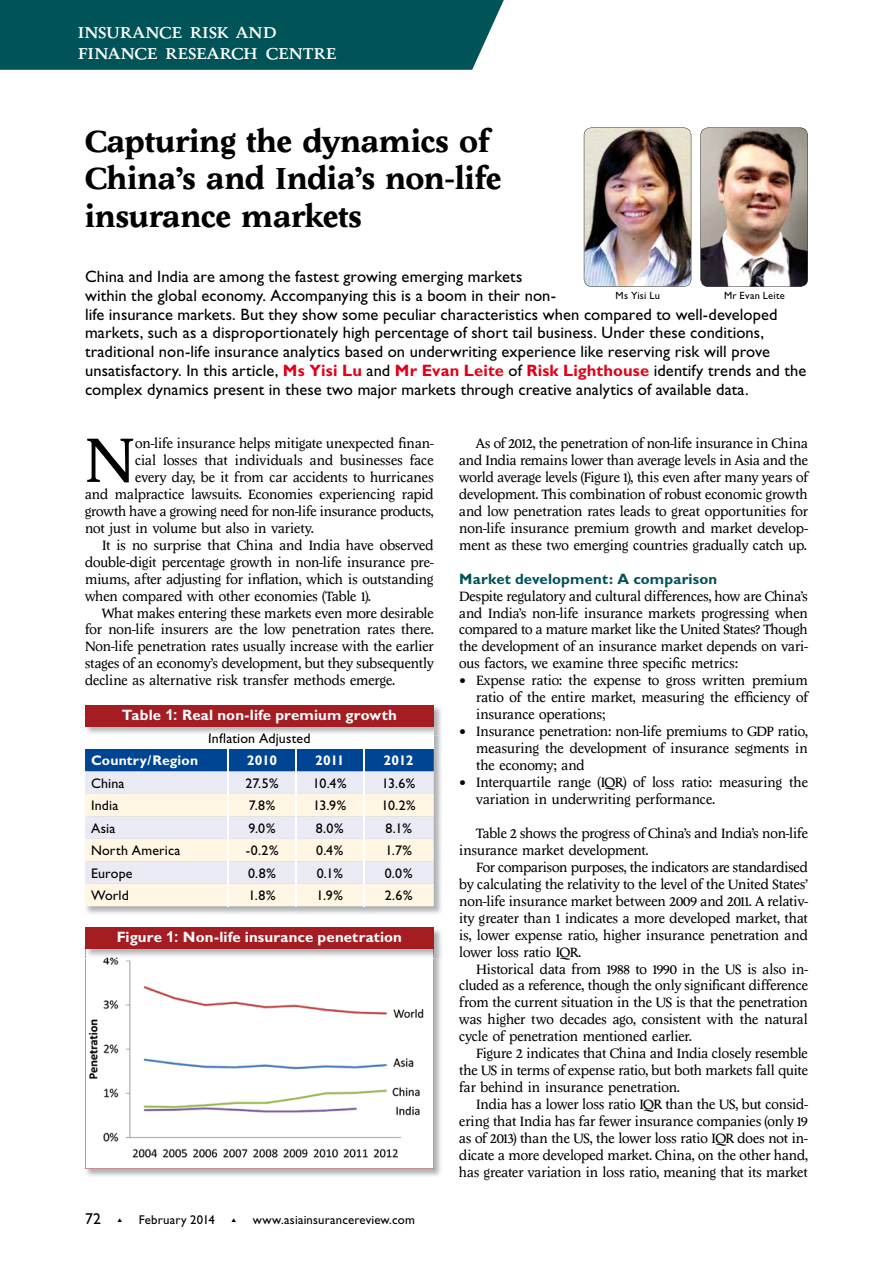
<style>
.page{position:relative;width:893px;height:1263px;background:#fff}
.page>*{position:absolute;margin:0;border:0;box-sizing:border-box;transform-origin:0 0}
.t1{font:64.8px "Economist 101";color:#000}
.t2{font:700 31.5px/37.5px "Economist 101";letter-spacing:.005em;color:#000}
.t3{font:22.5px/21px "Economist 101 Small Cap";letter-spacing:-.01em;color:#fff}
.t4{font:16.5px/18.8px "Gill Sans";letter-spacing:.005em;color:#000}
.t5{font:15.75px "Gill Sans";color:#000}
.t6{font:700 15px "Gill Sans";letter-spacing:.01em;color:#fff}
.t7{font:700 15px "Gill Sans";letter-spacing:.01em;color:#005356}
.t8{font:13.95px/17px "Economist 101";letter-spacing:-.01em;color:#000;text-align:justify}
.t9{font:13.95px "Gill Sans";letter-spacing:.01em;color:#000}
.t10{font:700 13.95px "Gill Sans";letter-spacing:.01em;color:#fff}
.t11{font:12.75px "Gill Sans";letter-spacing:.015em;color:#000}
.t12{font:10.5px "Gill Sans";letter-spacing:.025em;color:#000}
.s1{font-weight:700;color:#e2001a}
.s2{font-family:"Arial"}
</style>
<div class="page">
<div style="left:0;top:0;width:504px;height:70px;background:#005356"></div>
<img style="left:584px;top:128px;width:107px;height:159px">
<img style="left:700px;top:128px;width:108px;height:159px">
<img style="left:85px;top:735px;width:356px;height:179px">
<div style="left:85px;top:726px;width:349px;height:23px;background:#fff"></div>
<svg style="left:85px;top:749px;width:349px;height:157px;background:#d1d8df"></svg>
<img style="left:434px;top:706px;width:7px;height:20px">
<img style="left:434px;top:726px;width:7px;height:9px">
<img style="left:85px;top:726px;width:349px;height:8px">
<img style="left:209px;top:733px;width:101px;height:2px">
<div style="left:85px;top:705px;width:349px;height:21px;background:#a41d23"></div>
<img style="left:85px;top:927px;width:356px;height:249px">
<svg style="left:85px;top:958px;width:349px;height:211px"></svg>
<img style="left:434px;top:947px;width:8px;height:11px">
<img style="left:85px;top:949px;width:349px;height:9px">
<div style="left:85px;top:928px;width:349px;height:21px;background:#a41d23"></div>
<h3 class="t3" style="left:78px;top:21px;width:261px">Insurance Risk and<br>Finance Research Centre</h3>
<h2 class="t2" style="left:85px;top:123px;width:418px">Capturing the dynamics of<br>China’s and India’s non-life insurance markets</h2>
<p class="t4" style="left:85px;top:267px;width:723px">China and India are among the fastest growing emerging markets<br>within the global economy. Accompanying this is a boom in their non-<br>life insurance markets. But they show some peculiar characteristics when compared to well-developed markets, such as a disproportionately high percentage of short tail business. Under these conditions, traditional non-life insurance analytics based on underwriting experience like reserving risk will prove unsatisfactory. In this article, <span class="s1">Ms Yisi Lu</span> and <span class="s1">Mr Evan Leite</span> of <span class="s1">Risk Lighthouse</span> identify trends and the complex dynamics present in these two major markets through creative analytics of available data.</p>
<p class="t12" style="left:615px;top:289px;width:46px">Ms Yisi Lu</p>
<p class="t12" style="left:724px;top:289px;width:62px">Mr Evan Leite</p>
<h1 class="t1" style="left:85px;top:425px;width:52px">N</h1>
<p class="t8" style="left:135px;top:435px;width:300px">on-life insurance helps mitigate unexpected finan-</p>
<p class="t8" style="left:135px;top:452px;width:300px">cial losses that individuals and businesses face</p>
<p class="t8" style="left:135px;top:469px;width:300px">every day, be it from car accidents to hurricanes</p>
<p class="t8" style="left:85px;top:486px;width:350px">and malpractice lawsuits. Economies experiencing rapid</p>
<p class="t8" style="left:85px;top:503px;width:350px">growth have a growing need for non-life insurance products,</p>
<p class="t8" style="left:85px;top:520px;width:230px">not just in volume but also in variety.</p>
<p class="t8" style="left:102px;top:537px;width:333px">It is no surprise that China and India have observed</p>
<p class="t8" style="left:85px;top:554px;width:350px">double-digit percentage growth in non-life insurance pre-</p>
<p class="t8" style="left:85px;top:571px;width:350px">miums, after adjusting for inflation, which is outstanding</p>
<p class="t8" style="left:85px;top:588px;width:287px">when compared with other economies (Table 1).</p>
<p class="t8" style="left:102px;top:605px;width:333px">What makes entering these markets even more desirable</p>
<p class="t8" style="left:85px;top:621px;width:350px">for non-life insurers are the low penetration rates there.</p>
<p class="t8" style="left:85px;top:638px;width:350px">Non-life penetration rates usually increase with the earlier</p>
<p class="t8" style="left:85px;top:655px;width:350px">stages of an economy’s development, but they subsequently</p>
<p class="t8" style="left:85px;top:672px;width:311px">decline as alternative risk transfer methods emerge.</p>
<p class="t6" style="left:122px;top:705px;width:276px">Table <span class="s2">1:</span> Real non-life premium growth</p>
<p class="t9" style="left:208px;top:730px;width:104px">Inflation Adjusted</p>
<p class="t10" style="left:91px;top:752px;width:109px">Country/Region</p>
<p class="t10" style="left:247px;top:752px;width:32px">2010</p>
<p class="t10" style="left:315px;top:752px;width:31px">2011</p>
<p class="t10" style="left:384px;top:752px;width:31px">2012</p>
<p class="t9" style="left:91px;top:775px;width:35px">China</p>
<p class="t9" style="left:245px;top:775px;width:35px">27.5%</p>
<p class="t9" style="left:313px;top:775px;width:35px">10.4%</p>
<p class="t9" style="left:382px;top:775px;width:35px">13.6%</p>
<p class="t9" style="left:91px;top:798px;width:29px">India</p>
<p class="t9" style="left:249px;top:798px;width:28px">7.8%</p>
<p class="t9" style="left:313px;top:798px;width:35px">13.9%</p>
<p class="t9" style="left:381px;top:798px;width:36px">10.2%</p>
<p class="t9" style="left:91px;top:820px;width:26px">Asia</p>
<p class="t9" style="left:249px;top:820px;width:29px">9.0%</p>
<p class="t9" style="left:316px;top:820px;width:29px">8.0%</p>
<p class="t9" style="left:385px;top:820px;width:28px">8.1%</p>
<p class="t9" style="left:91px;top:842px;width:91px">North America</p>
<p class="t9" style="left:246px;top:842px;width:34px">-0.2%</p>
<p class="t9" style="left:316px;top:842px;width:29px">0.4%</p>
<p class="t9" style="left:385px;top:842px;width:28px">1.7%</p>
<p class="t9" style="left:91px;top:865px;width:43px">Europe</p>
<p class="t9" style="left:248px;top:865px;width:29px">0.8%</p>
<p class="t9" style="left:317px;top:865px;width:28px">0.1%</p>
<p class="t9" style="left:385px;top:865px;width:29px">0.0%</p>
<p class="t9" style="left:91px;top:887px;width:39px">World</p>
<p class="t9" style="left:248px;top:887px;width:29px">1.8%</p>
<p class="t9" style="left:317px;top:887px;width:28px">1.9%</p>
<p class="t9" style="left:385px;top:887px;width:29px">2.6%</p>
<p class="t6" style="left:117px;top:928px;width:287px">Figure <span class="s2">1:</span> Non-life insurance penetration</p>
<p class="t5" style="left:85px;top:1209px;width:17px">72</p>
<p class="t11" style="left:118px;top:1212px;width:99px">▲ February 2014</p>
<p class="t11" style="left:232px;top:1212px;width:185px">▲ www.asiainsurancereview.com</p>
<p class="t8" style="left:459px;top:435px;width:350px;text-indent:17px">As of 2012, the penetration of non-life insurance in China and India remains lower than average levels in Asia and the world average levels (Figure 1), this even after many years of development. This combination of robust economic growth and low penetration rates leads to great opportunities for non-life insurance premium growth and market develop&shy;ment as these two emerging countries gradually catch up.</p>
<p class="t7" style="left:459px;top:570px;width:259px">Market development: A comparison</p>
<p class="t8" style="left:459px;top:588px;width:350px">Despite regulatory and cultural differences, how are China’s and India’s non-life insurance markets progressing when compared to a mature market like the United States? Though the development of an insurance market depends on vari&shy;ous factors, we examine three specific metrics:</p>
<p class="t8" style="left:476px;top:672px;width:333px;text-indent:-17px">• Expense ratio: the expense to gross written premium ratio of the entire market, measuring the efficiency of insurance operations;</p>
<p class="t8" style="left:476px;top:723px;width:333px;text-indent:-17px">• Insurance penetration: non-life premiums to GDP ratio, measuring the development of insurance segments in the economy; and</p>
<p class="t8" style="left:476px;top:774px;width:333px;text-indent:-17px">• Interquartile range (IQR) of loss ratio: measuring the variation in underwriting performance.</p>
<p class="t8" style="left:459px;top:825px;width:350px;text-indent:17px">Table 2 shows the progress of China’s and India’s non-life insurance market development.</p>
<p class="t8" style="left:459px;top:859px;width:350px;text-indent:17px">For comparison purposes, the indicators are standardised by calculating the relativity to the level of the United States’ non-life insurance market between 2009 and 2011. A relativ&shy;ity greater than 1 indicates a more developed market, that is, lower expense ratio, higher insurance penetration and lower loss ratio IQR.</p>
<p class="t8" style="left:459px;top:960px;width:350px;text-indent:17px">Historical data from 1988 to 1990 in the US is also in&shy;cluded as a reference, though the only significant difference from the current situation in the US is that the penetration was higher two decades ago, consistent with the natural cycle of penetration mentioned earlier.</p>
<p class="t8" style="left:459px;top:1045px;width:350px;text-indent:17px">Figure 2 indicates that China and India closely resemble the US in terms of expense ratio, but both markets fall quite far behind in insurance penetration.</p>
<p class="t8" style="left:459px;top:1096px;width:350px;text-indent:17px">India has a lower loss ratio IQR than the US, but consid&shy;ering that India has far fewer insurance companies (only 19 as of 2013) than the US, the lower loss ratio IQR does not in&shy;dicate a more developed market. China, on the other hand, has greater variation in loss ratio, meaning that its market</p>
</div>
